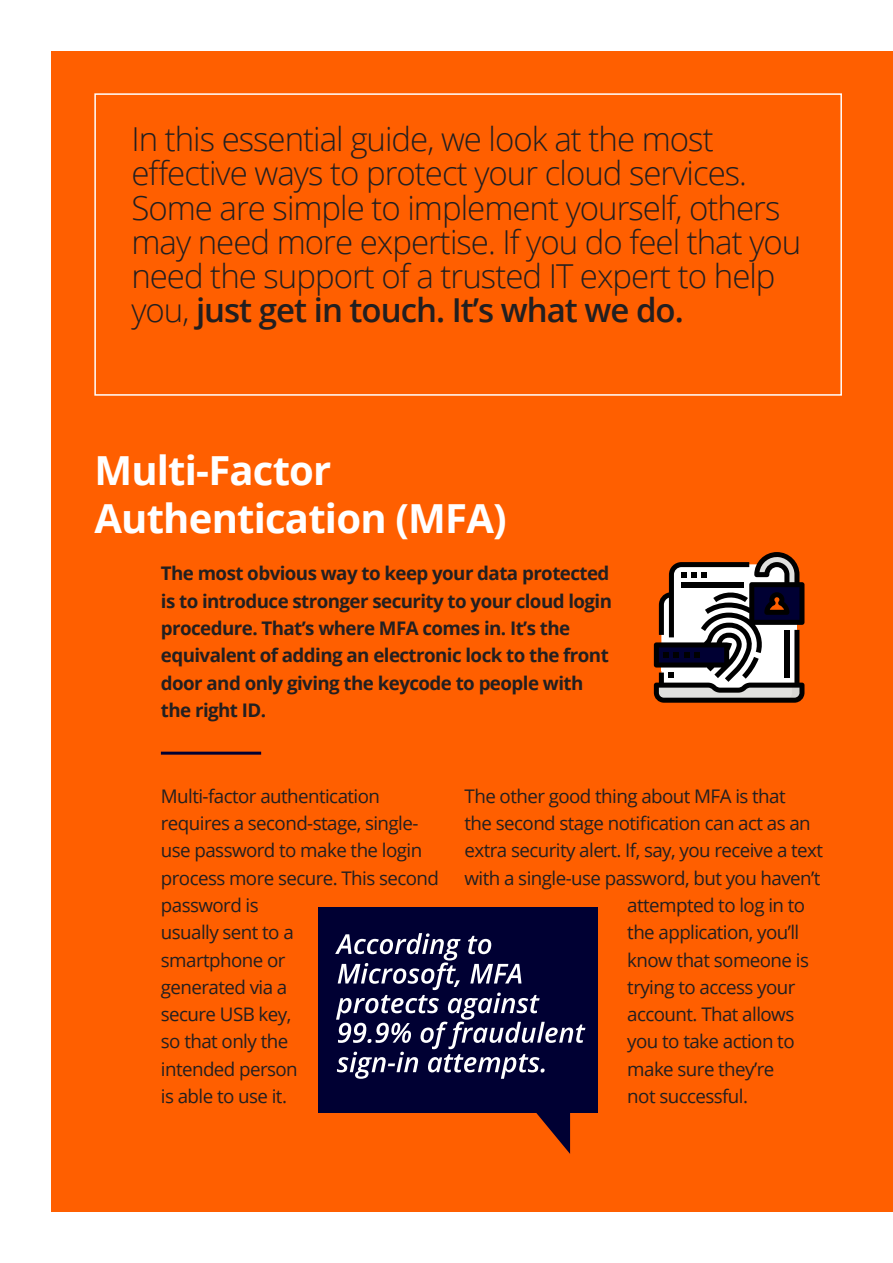
<style>
.page{position:relative;width:893px;height:1263px;background:#fff}
.page>*{position:absolute;margin:0;border:0;box-sizing:border-box;transform-origin:0 0}
.t1{font:700 40.05px/48px "Open Sans";letter-spacing:-.02em;color:#fff}
.t2{font:300 33px/34.2px "Open Sans";letter-spacing:-.03em;color:#231f20}
.t3{font:18.75px/27.3px "Open Sans";letter-spacing:-.03em;color:#231f20}
.t4{font:700 18.75px/27.3px "Open Sans";letter-spacing:-.03em;color:#231f20}
.s1{font-weight:600}
</style>
<div class="page">
<div style="left:51px;top:51px;width:842px;height:1161px;background:#ff5f00"></div>
<div style="left:94px;top:93px;width:748px;height:303px;border:2px solid #fff"></div>
<div style="left:318px;top:907px;width:279px;height:205px;background:#003"></div>
<svg style="left:519px;top:1112px;width:51px;height:42px"></svg>
<svg style="left:335px;top:933px;width:250px;height:146px"></svg>
<svg style="left:654px;top:552px;width:150px;height:151px;background:#88766f"></svg>
<hr style="left:161px;top:752px;width:100px;height:3px;background:#003">
<p class="t2" style="left:131px;top:121px;width:671px">In this essential guide, we look at the most effective ways to protect your cloud services.<br>Some are simple to implement yourself, others may need more expertise. If you do feel that you need the support of a trusted IT expert to help you, <span class="s1">just get in touch. It’s what we do.</span></p>
<p class="t1" style="left:94px;top:446px;width:414px">Multi-Factor<br>Authentication (MFA)</p>
<p class="t4" style="left:161px;top:559px;width:453px">The most obvious way to keep your data protected is to introduce stronger security to your cloud login procedure. That’s where MFA comes in. It’s the equivalent of adding an electronic lock to the front door and only giving the keycode to people with</p>
<p class="t4" style="left:161px;top:696px;width:107px">the right ID.</p>
<p class="t3" style="left:161px;top:782px;width:280px">Multi-factor authentication requires a second-stage, single&shy;use password to make the login process more secure. This second password is<br>usually sent to a<br>smartphone or<br>generated via a<br>secure USB key,<br>so that only the<br>intended person<br>is able to use it.</p>
<p class="t3" style="left:465px;top:782px;width:323px">The other good thing about MFA is that</p>
<p class="t3" style="left:465px;top:809px;width:348px">the second stage notification can act as an</p>
<p class="t3" style="left:465px;top:836px;width:360px">extra security alert. If, say, you receive a text</p>
<p class="t3" style="left:465px;top:864px;width:357px">with a single-use password, but you haven’t</p>
<p class="t3" style="left:627px;top:891px;width:179px">attempted to log in to</p>
<p class="t3" style="left:627px;top:918px;width:174px">the application, you’ll</p>
<p class="t3" style="left:627px;top:945px;width:183px">know that someone is</p>
<p class="t3" style="left:627px;top:973px;width:170px">trying to access your</p>
<p class="t3" style="left:627px;top:1000px;width:168px">account. That allows</p>
<p class="t3" style="left:627px;top:1027px;width:169px">you to take action to make sure they’re</p>
<p class="t3" style="left:627px;top:1082px;width:122px">not successful.</p>
</div>
